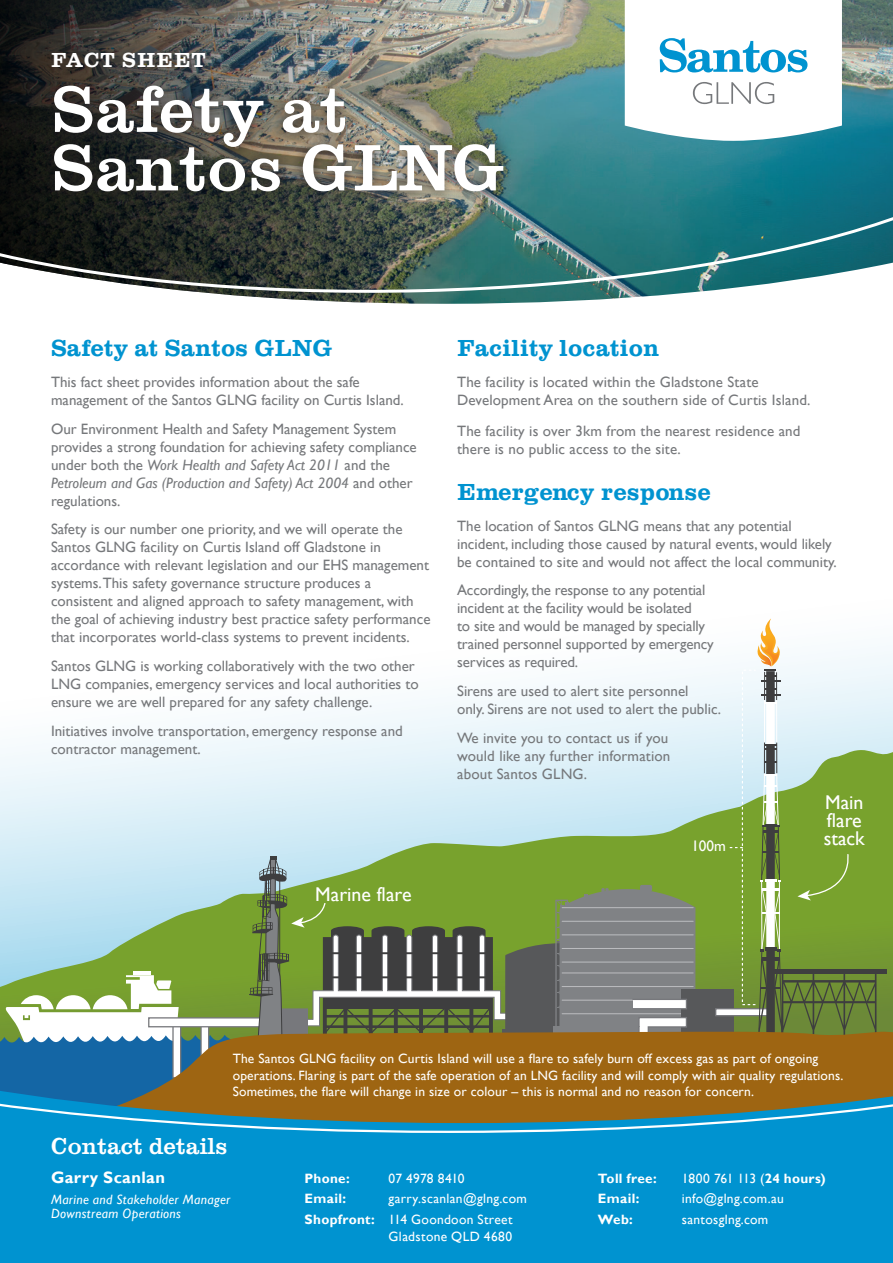
<style>
.page{position:relative;width:893px;height:1263px;background:#fff}
.page>*{position:absolute;margin:0;border:0;box-sizing:border-box;transform-origin:0 0}
.t1{font:500 67.8px/58.5px "Clarendon T";letter-spacing:.01em;color:#fff}
.t2{font:700 24px "Clarendon T";letter-spacing:.01em;color:#0093d0}
.t3{font:24px "Clarendon Bold DTC";letter-spacing:.01em;color:#0093d0}
.t4{font:500 24px "Clarendon T";color:#fff}
.t5{font:700 21px "Clarendon T";letter-spacing:.05em;color:#fff}
.t6{font:19.95px/18.1px "Gill Sans";color:#fff}
.t7{font:700 16.5px "Gill Sans";letter-spacing:.025em;color:#fff}
.t8{font:15.3px "Gill Sans";color:#fff}
.t9{font:15px/18px "Gill Sans";color:#76787b}
.t10{font:13.5px/16.5px "Gill Sans";letter-spacing:.01em;color:#fff}
.t11{font:italic 13.5px/13.5px "Gill Sans";letter-spacing:.02em;color:#fff}
.t12{font:700 13.5px "Gill Sans";letter-spacing:.025em;color:#fff}
.t13{font:13.5px "Gill Sans";letter-spacing:-.02em;color:#fff}
.t14{font:13.5px "Gill Sans";letter-spacing:.03em;color:#fff}
.s1{font-style:italic}
.s2{font-weight:700}
</style>
<div class="page">
<svg style="left:40px;top:650px;width:853px;height:100px"></svg>
<svg style="left:0;top:750px;width:893px;height:281px;background:#bbd7c2"></svg>
<hr style="left:134px;top:971px;width:17px;height:3px;background:#fff">
<svg style="left:5px;top:975px;width:174px;height:56px"></svg>
<div style="left:681px;top:989px;width:52px;height:45px;background:#57585a"></div>
<div style="left:716px;top:1009px;width:57px;height:7px;background:#fff"></div>
<div style="left:715px;top:1008px;width:58px;height:8px;border:1px solid #77787c"></div>
<svg style="left:200px;top:1027px;width:9px;height:4px"></svg>
<svg style="left:174px;top:1027px;width:5px;height:4px"></svg>
<div style="left:172px;top:1019px;width:9px;height:59px;border:1px solid #77787c"></div>
<div style="left:149px;top:1018px;width:112px;height:9px;background:#fff"></div>
<div style="left:148px;top:1017px;width:114px;height:10px;border:1px solid #77787c"></div>
<div style="left:766px;top:703px;width:9px;height:42px;background:#fff"></div>
<hr style="left:764px;top:700px;width:1px;height:42px;background:#fff">
<hr style="left:764px;top:742px;width:1px;height:31px;background:#3e3e3f">
<hr style="left:776px;top:700px;width:1px;height:43px;background:#fff">
<hr style="left:776px;top:743px;width:1px;height:30px;background:#3e3e3f">
<div style="left:772px;top:969px;width:115px;height:5px;background:#3e3e3f"></div>
<div style="left:742px;top:670px;width:14px;height:335px;border:1px dashed #fff"></div>
<svg style="left:728px;top:847px;width:15px;height:1px"></svg>
<svg style="left:758px;top:744px;width:118px;height:287px;background:#7c9c49"></svg>
<svg style="left:757px;top:618px;width:23px;height:85px"></svg>
<svg style="left:249px;top:856px;width:446px;height:175px;background:#788a5c"></svg>
<svg style="left:0;top:1031px;width:893px;height:56px;background:#876b35"></svg>
<img style="left:0;top:0;width:893px;height:299px">
<div style="left:0;top:1087px;width:893px;height:176px;background:#0093d0"></div>
<svg style="left:0;top:1092px;width:893px;height:42px;background:#5b8174"></svg>
<svg style="left:625px;top:0;width:217px;height:141px"></svg>
<h3 class="t5" style="left:51px;top:48px;width:156px">FACT SHEET</h3>
<h1 class="t1" style="left:51px;top:80px;width:454px">Safety at<br>Santos GLNG</h1>
<h2 class="t2" style="left:51px;top:335px;width:283px">Safety at Santos GLNG</h2>
<p class="t9" style="left:51px;top:373px;width:354px">This fact sheet provides information about the safe management of the Santos GLNG facility on Curtis Island.</p>
<p class="t9" style="left:51px;top:420px;width:367px">Our Environment Health and Safety Management System provides a strong foundation for achieving safety compliance under both the <span class="s1">Work Health and Safety Act 2011</span> and the <span class="s1">Petroleum and Gas (Production and Safety) Act 2004</span> and other regulations.</p>
<p class="t9" style="left:51px;top:521px;width:381px">Safety is our number one priority, and we will operate the Santos GLNG facility on Curtis Island off Gladstone in accordance with relevant legislation and our EHS management systems.This safety governance structure produces a consistent and aligned approach to safety management, with the goal of achieving industry best practice safety performance that incorporates world-class systems to prevent incidents.</p>
<p class="t9" style="left:51px;top:657px;width:369px">Santos GLNG is working collaboratively with the two other<br>LNG companies, emergency services and local authorities to ensure we are well prepared for any safety challenge.</p>
<p class="t9" style="left:51px;top:722px;width:353px">Initiatives involve transportation, emergency response and contractor management.</p>
<h3 class="t6" style="left:315px;top:884px;width:98px">Marine flare</h3>
<h2 class="t2" style="left:457px;top:335px;width:204px">Facility location</h2>
<p class="t9" style="left:457px;top:373px;width:355px">The facility is located within the Gladstone State<br>Development Area on the southern side of Curtis Island.</p>
<p class="t9" style="left:457px;top:422px;width:345px">The facility is over 3km from the nearest residence and there is no public access to the site.</p>
<h2 class="t3" style="left:457px;top:478px;width:255px">Emergency response</h2>
<p class="t9" style="left:457px;top:517px;width:381px">The location of Santos GLNG means that any potential incident, including those caused by natural events, would likely be contained to site and would not affect the local community.</p>
<p class="t9" style="left:457px;top:582px;width:258px">Accordingly, the response to any potential incident at the facility would be isolated<br>to site and would be managed by specially trained personnel supported by emergency services as required.</p>
<p class="t9" style="left:457px;top:682px;width:266px">Sirens are used to alert site personnel<br>only. Sirens are not used to alert the public.</p>
<p class="t9" style="left:457px;top:729px;width:215px">We invite you to contact us if you would like any further information about Santos GLNG.</p>
<p class="t8" style="left:691px;top:837px;width:36px">100m</p>
<h3 class="t6" style="left:824px;top:792px;width:43px">Main flare stack</h3>
<p class="t10" style="left:233px;top:1050px;width:612px">The Santos GLNG facility on Curtis Island will use a flare to safely burn off excess gas as part of ongoing operations. Flaring is part of the safe operation of an LNG facility and will comply with air quality regulations.<br>Sometimes, the flare will change in size or colour – this is normal and no reason for concern.</p>
<h2 class="t4" style="left:51px;top:1132px;width:178px">Contact details</h2>
<p class="t7" style="left:51px;top:1168px;width:115px">Garry Scanlan</p>
<p class="t11" style="left:51px;top:1193px;width:181px">Marine and Stakeholder Manager<br>Downstream Operations</p>
<p class="t12" style="left:305px;top:1170px;width:47px">Phone:</p>
<p class="t10" style="left:389px;top:1170px;width:78px">07 4978 8410</p>
<p class="t12" style="left:305px;top:1191px;width:43px">Email:</p>
<p class="t10" style="left:305px;top:1189px;width:224px;line-height:20.7px;text-indent:84px">garry.scanlan@glng.com<br><span class="s2">Shopfront:</span> 114 Goondoon Street</p>
<p class="t14" style="left:389px;top:1228px;width:125px">Gladstone QLD 4680</p>
<p class="t12" style="left:598px;top:1170px;width:60px">Toll free:</p>
<p class="t13" style="left:682px;top:1170px;width:145px">1800 761 113 (<span class="s2">24 hours)</span></p>
<p class="t12" style="left:598px;top:1191px;width:43px">Email:</p>
<p class="t10" style="left:682px;top:1191px;width:104px">info@glng.com.au</p>
<p class="t12" style="left:598px;top:1211px;width:37px">Web:</p>
<p class="t10" style="left:682px;top:1211px;width:88px">santosglng.com</p>
</div>
